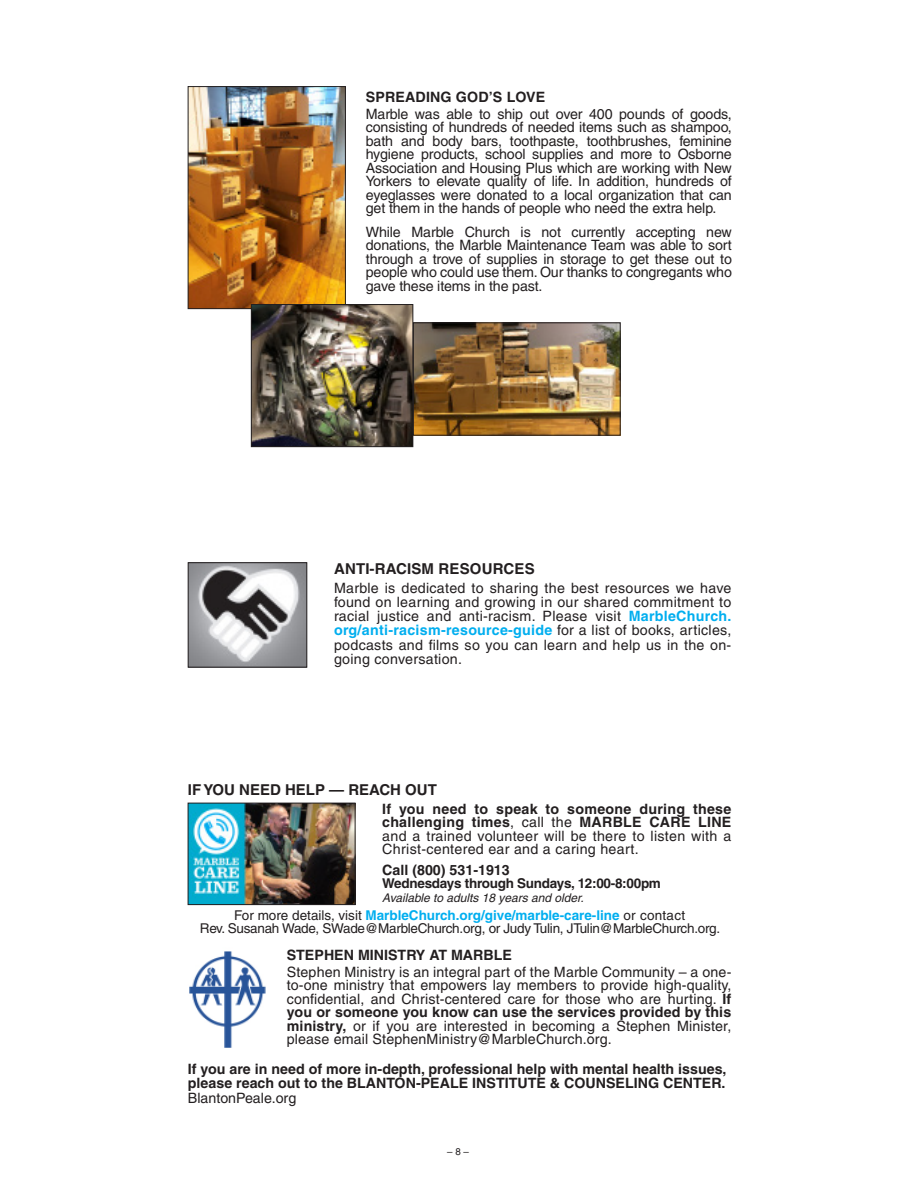
<style>
.page{position:relative;width:918px;height:1188px;background:#fff}
.page>*{position:absolute;margin:0;border:0;box-sizing:border-box;transform-origin:0 0}
.t1{font:700 15px "Helvetica";color:#231f20}
.t2{font:14.25px/13.5px "Helvetica";letter-spacing:.01em;color:#231f20;text-align:justify}
.t3{font:700 14.25px/14.2px "Helvetica";color:#231f20;text-align:justify}
.t4{font:13.5px "Helvetica";letter-spacing:-.02em;color:#231f20}
.t5{font:700 13.5px "Helvetica";color:#00aeef}
.t6{font:700 13.5px "Helvetica";letter-spacing:-.02em;color:#231f20}
.t7{font:italic 12px "Helvetica";color:#231f20}
.t8{font:9.75px "Helvetica";color:#231f20}
.s1{font-weight:700;color:#00aeef}
.s2{font-weight:700}
.s3{font-weight:400;color:#231f20}
.s4{font-weight:400}
</style>
<div class="page">
<img style="left:189px;top:951px;width:77px;height:97px">
<img style="left:190px;top:805px;width:163px;height:98px">
<div style="left:188px;top:803px;width:167px;height:102px;border:1px solid #231f20"></div>
<img style="left:190px;top:564px;width:115px;height:101px">
<div style="left:188px;top:562px;width:119px;height:105px;border:1px solid #231f20"></div>
<img style="left:415px;top:325px;width:203px;height:108px">
<div style="left:413px;top:323px;width:207px;height:112px;border:1px solid #231f20"></div>
<img style="left:190px;top:88px;width:154px;height:219px">
<div style="left:188px;top:86px;width:158px;height:223px;border:1px solid #231f20"></div>
<img style="left:253px;top:306px;width:158px;height:139px">
<div style="left:251px;top:304px;width:162px;height:143px;border:1px solid #231f20"></div>
<p class="t3" style="left:366px;top:90px;width:181px">SPREADING GOD’S LOVE</p>
<p class="t2" style="left:366px;top:107px;width:368px">Marble was able to ship out over 400 pounds of goods, consisting of hundreds of needed items such as shampoo, bath and body bars, toothpaste, toothbrushes, feminine hygiene products, school supplies and more to Osborne Association and Housing Plus which are working with New Yorkers to elevate quality of life. In addition, hundreds of eyeglasses were donated to a local organization that can get them in the hands of people who need the extra help.</p>
<p class="t2" style="left:366px;top:225px;width:368px">While Marble Church is not currently accepting new donations, the Marble Maintenance Team was able to sort through a trove of supplies in storage to get these out to people who could use them. Our thanks to congregants who gave these items in the past.</p>
<p class="t1" style="left:334px;top:560px;width:202px">ANTI-RACISM RESOURCES</p>
<p class="t2" style="left:334px;top:581px;width:399px;line-height:14.2px">Marble is dedicated to sharing the best resources we have found on learning and growing in our shared commitment to racial justice and anti-racism. Please visit <span class="s1">MarbleChurch. org/anti-racism-resource-guide</span> for a list of books, articles, podcasts and films so you can learn and help us in the on&shy;going conversation.</p>
<p class="t1" style="left:188px;top:780px;width:251px">IF YOU NEED HELP — REACH OUT</p>
<p class="t2" style="left:382px;top:802px;width:351px"><span class="s2">If you need to speak to someone during these challenging times</span>, call the <span class="s2">MARBLE CARE LINE </span>and a trained volunteer will be there to listen with a Christ-centered ear and a caring heart.</p>
<p class="t3" style="left:382px;top:862px;width:129px">Call (800) 531-1913</p>
<p class="t6" style="left:382px;top:875px;width:280px">Wednesdays through Sundays, 12:00-8:00pm</p>
<p class="t7" style="left:382px;top:891px;width:203px">Available to adults 18 years and older.</p>
<p class="t5" style="left:234px;top:907px;width:453px"><span class="s3">For more details, visit</span> MarbleChurch.org/give/marble-care-line <span class="s3">or contact</span></p>
<p class="t4" style="left:200px;top:920px;width:522px">Rev. Susanah Wade, SWade@MarbleChurch.org, or Judy Tulin, JTulin@MarbleChurch.org.</p>
<p class="t3" style="left:287px;top:947px;width:227px">STEPHEN MINISTRY AT MARBLE</p>
<p class="t2" style="left:287px;top:965px;width:446px">Stephen Ministry is an integral part of the Marble Community – a one&shy;to-one ministry that empowers lay members to provide high-quality, confidential, and Christ-centered care for those who are hurting. <span class="s2">If you or someone you know can use the services provided by this ministry,</span> or if you are interested in becoming a Stephen Minister, please email StephenMinistry@MarbleChurch.org.</p>
<p class="t3" style="left:188px;top:1062px;width:540px">If you are in need of more in-depth, professional help with mental health issues, please reach out to the BLANTON-PEALE INSTITUTE &amp; COUNSELING CENTER.<br><span class="s4">BlantonPeale.org</span></p>
<p class="t8" style="left:447px;top:1146px;width:23px">– 8 –</p>
</div>
